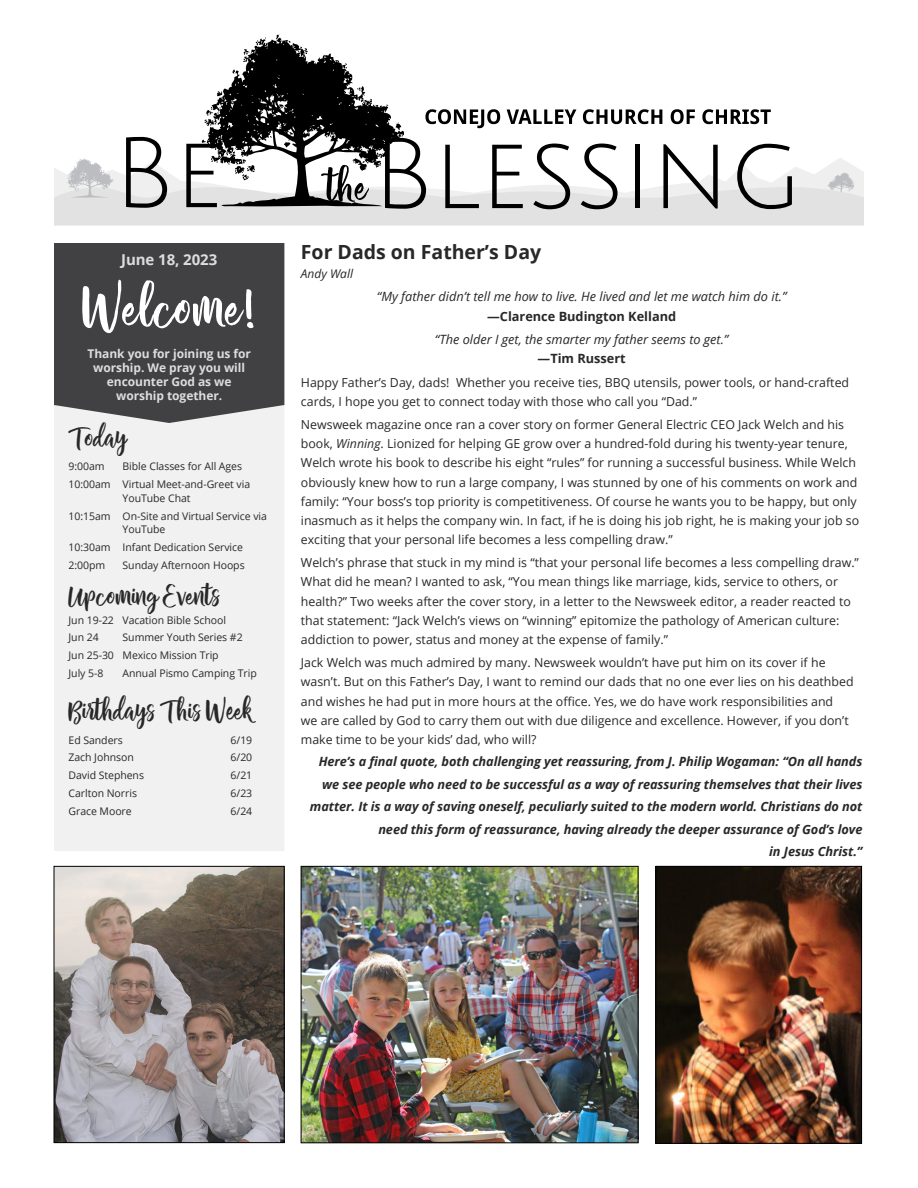
<style>
.page{position:relative;width:918px;height:1188px;background:#fff}
.page>*{position:absolute;margin:0;border:0;box-sizing:border-box;transform-origin:0 0}
.t1{font:60px "Chamelia Script";letter-spacing:-.005em;color:#fff}
.t2{font:30px "Chamelia Script";letter-spacing:-.005em;color:#292829}
.t3{font:700 19.5px "Open Sans";color:#292829}
.t4{font:700 15px "Open Sans";letter-spacing:-.005em;color:#dcddde}
.t5{font:italic 700 12.75px/22.5px "Open Sans";letter-spacing:-.005em;color:#292829;text-align:right}
.t6{font:italic 12.75px "Open Sans";color:#292829}
.t7{font:700 12.75px "Open Sans";color:#292829}
.t8{font:12.3px/19px "Open Sans";color:#292829}
.t9{font:700 12px/14.2px "Open Sans";letter-spacing:-.005em;color:#dcddde;text-align:center}
.t10{font:italic 12px "Open Sans";color:#292829}
.t11{font:10.5px/17.9px "Open Sans";letter-spacing:-.005em;color:#292829}
.s1{font-style:italic}
</style>
<div class="page">
<div style="left:54px;top:423px;width:230px;height:428px;background:#f1f1f2"></div>
<div style="left:54px;top:243px;width:230px;height:180px;background:#414042"></div>
<svg style="left:54px;top:34px;width:810px;height:192px"></svg>
<img style="left:56px;top:868px;width:226px;height:273px">
<div style="left:54px;top:866px;width:230px;height:277px;border:1px solid #000"></div>
<img style="left:658px;top:868px;width:202px;height:274px">
<div style="left:656px;top:866px;width:206px;height:278px;border:1px solid #000"></div>
<img style="left:303px;top:868px;width:333px;height:273px">
<div style="left:301px;top:866px;width:337px;height:277px;border:1px solid #000"></div>
<p class="t4" style="left:121px;top:249px;width:98px">June 18, 2023</p>
<h1 class="t1" style="left:82px;top:272px;width:175px">Welcome!</h1>
<p class="t9" style="left:88px;top:346px;width:165px">Thank you for joining us for worship. We pray you will encounter God as we worship together.</p>
<h2 class="t2" style="left:69px;top:420px;width:60px">Today</h2>
<p class="t11" style="left:69px;top:457px;width:38px">9:00am</p>
<p class="t11" style="left:69px;top:457px;width:183px;text-indent:54px">Bible Classes for All Ages<br>10:00am Virtual Meet-and-Greet via</p>
<p class="t11" style="left:69px;top:489px;width:200px;text-indent:54px">YouTube Chat<br>10:15am On-Site and Virtual Service via</p>
<p class="t11" style="left:69px;top:520px;width:176px;text-indent:54px">YouTube<br>10:30am Infant Dedication Service<br>2:00pm</p>
<p class="t11" style="left:123px;top:556px;width:124px">Sunday Afternoon Hoops</p>
<h2 class="t2" style="left:69px;top:578px;width:154px">Upcoming Events</h2>
<p class="t11" style="left:69px;top:611px;width:159px">Jun 19-22 Vacation Bible School<br>Jun 24</p>
<p class="t11" style="left:69px;top:628px;width:176px;text-indent:54px">Summer Youth Series #2<br>Jun 25-30 Mexico Mission Trip<br>July 5-8</p>
<p class="t11" style="left:123px;top:664px;width:136px">Annual Pismo Camping Trip</p>
<h2 class="t2" style="left:69px;top:693px;width:186px">Birthdays This Week</h2>
<p class="t11" style="left:69px;top:731px;width:56px">Ed Sanders</p>
<p class="t11" style="left:231px;top:731px;width:23px">6/19</p>
<p class="t11" style="left:69px;top:748px;width:67px">Zach Johnson</p>
<p class="t11" style="left:231px;top:748px;width:23px">6/20</p>
<p class="t11" style="left:69px;top:766px;width:77px">David Stephens</p>
<p class="t11" style="left:231px;top:766px;width:23px">6/21</p>
<p class="t11" style="left:69px;top:784px;width:70px">Carlton Norris</p>
<p class="t11" style="left:231px;top:784px;width:23px">6/23</p>
<p class="t11" style="left:69px;top:802px;width:65px">Grace Moore</p>
<p class="t11" style="left:231px;top:802px;width:23px">6/24</p>
<h3 class="t3" style="left:301px;top:238px;width:242px">For Dads on Father’s Day</h3>
<p class="t10" style="left:301px;top:265px;width:54px">Andy Wall</p>
<p class="t6" style="left:377px;top:288px;width:411px">“My father didn’t tell me how to live. He lived and let me watch him do it.”</p>
<p class="t7" style="left:487px;top:307px;width:191px">―Clarence Budington Kelland</p>
<p class="t6" style="left:435px;top:331px;width:295px">“The older I get, the smarter my father seems to get.”</p>
<p class="t7" style="left:538px;top:350px;width:90px">—Tim Russert</p>
<p class="t8" style="left:301px;top:372px;width:550px">Happy Father’s Day, dads! Whether you receive ties, BBQ utensils, power tools, or hand-crafted cards, I hope you get to connect today with those who call you “Dad.”</p>
<p class="t8" style="left:301px;top:415px;width:560px">Newsweek magazine once ran a cover story on former General Electric CEO Jack Welch and his book, <span class="s1">Winning</span>. Lionized for helping GE grow over a hundred-fold during his twenty-year tenure, Welch wrote his book to describe his eight “rules” for running a successful business. While Welch obviously knew how to run a large company, I was stunned by one of his comments on work and family: “Your boss’s top priority is competitiveness. Of course he wants you to be happy, but only inasmuch as it helps the company win. In fact, if he is doing his job right, he is making your job so exciting that your personal life becomes a less compelling draw.”</p>
<p class="t8" style="left:301px;top:553px;width:560px">Welch’s phrase that stuck in my mind is “that your personal life becomes a less compelling draw.” What did he mean? I wanted to ask, “You mean things like marriage, kids, service to others, or health?” Two weeks after the cover story, in a letter to the Newsweek editor, a reader reacted to that statement: “Jack Welch’s views on “winning” epitomize the pathology of American culture: addiction to power, status and money at the expense of family.”</p>
<p class="t8" style="left:301px;top:653px;width:554px">Jack Welch was much admired by many. Newsweek wouldn’t have put him on its cover if he wasn’t. But on this Father’s Day, I want to remind our dads that no one ever lies on his deathbed and wishes he had put in more hours at the office. Yes, we do have work responsibilities and<br>we are called by God to carry them out with due diligence and excellence. However, if you don’t make time to be your kids’ dad, who will?</p>
<p class="t5" style="left:310px;top:750px;width:554px">Here’s a final quote, both challenging yet reassuring, from J. Philip Wogaman: “On all hands we see people who need to be successful as a way of reassuring themselves that their lives matter. It is a way of saving oneself, peculiarly suited to the modern world. Christians do not need this form of reassurance, having already the deeper assurance of God’s love<br>in Jesus Christ.”</p>
</div>
